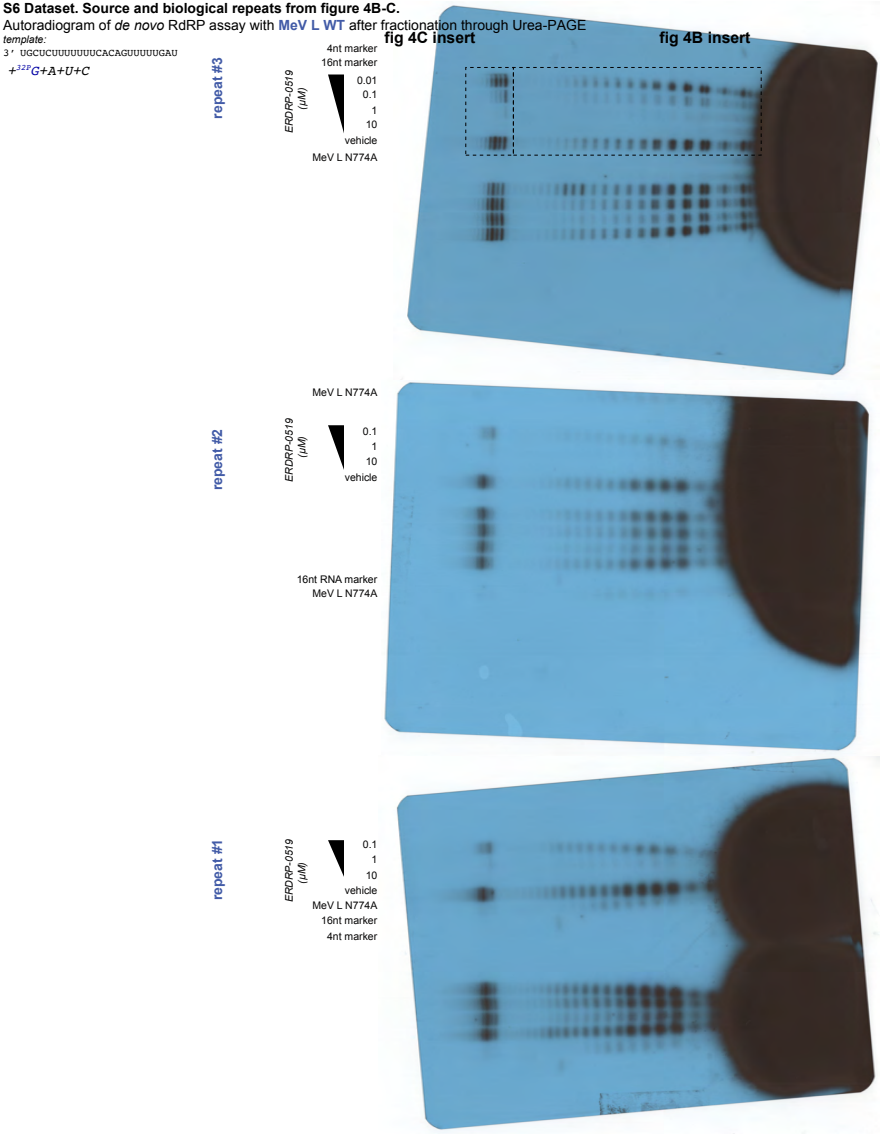
<style>
.page{position:relative;width:882px;height:1134px;background:#fff}
.page>*{position:absolute;margin:0;border:0;box-sizing:border-box;transform-origin:0 0}
.t1{font:700 15.75px "Arial";color:#000}
.t2{font:14px/16.8px "Arial";color:#000}
.t3{font:700 14px "Arial";color:#425ba7}
.t4{font:italic 14px "Courier";color:#000}
.t5{font:10.5px/15px "Arial";color:#070606;text-align:right}
.t6{font:italic 10.5px/12.8px "Arial";letter-spacing:-.005em;color:#070606}
.t7{font:10.5px "Courier";color:#000}
.t8{font:10.5px "Arial";color:#000}
.t9{font:italic 10.5px "Arial";color:#000}
.s1{font-weight:700}
.s2{font-style:italic}
.s3{font-weight:700;color:#425ba7}
.s4{color:#0505a5}
</style>
<div class="page">
<img style="left:396px;top:755px;width:484px;height:378px">
<img style="left:384px;top:379px;width:487px;height:376px">
<img style="left:407px;top:5px;width:473px;height:374px">
<svg style="left:328px;top:75px;width:16px;height:58px"></svg>
<svg style="left:328px;top:840px;width:16px;height:37px"></svg>
<svg style="left:328px;top:425px;width:16px;height:45px"></svg>
<div style="left:513px;top:67px;width:249px;height:89px;border:1px dashed #000"></div>
<div style="left:465px;top:67px;width:49px;height:89px;border:1px dashed #000"></div>
<p class="t2" style="left:3px;top:0;width:585px"><span class="s1">S</span><span class="s1">6</span> <span class="s1">Dataset. Source and biological repeats from</span> <span class="s1">f</span><span class="s1">igure 4</span><span class="s1">B-</span><span class="s1">C.<br></span>Autoradiogram of <span class="s2">de novo</span> RdRP assay with <span class="s3">MeV L WT</span> after fractionation through Urea-PAGE</p>
<p class="t4" style="left:8px;top:59px;width:83px">+<sup>32P</sup><span class="s4">G</span>+A+U+C</p>
<p class="t1" style="left:385px;top:28px;width:93px">fig 4C insert</p>
<p class="t1" style="left:660px;top:28px;width:93px">fig 4B insert</p>
<p class="t9" style="left:3px;top:33px;width:45px">template:</p>
<p class="t5" style="left:327px;top:41px;width:52px">4nt marker</p>
<p class="t7" style="left:3px;top:45px;width:176px">3’ UGCUCUUUUUUUCACAGUUUUUGAU</p>
<p class="t3" style="left:208px;top:119px;width:63px;rotate:-90deg">repeat #3</p>
<p class="t5" style="left:321px;top:55px;width:58px">16nt marker</p>
<p class="t6" style="left:283px;top:110px;width:41px;text-indent:-24px;rotate:-90deg">ERDRP-0519 (µM)</p>
<p class="t5" style="left:357px;top:72px;width:22px">0.01</p>
<p class="t5" style="left:363px;top:87px;width:16px">0.1<br>1<br>10</p>
<p class="t5" style="left:345px;top:133px;width:34px">vehicle</p>
<p class="t5" style="left:312px;top:150px;width:66px">MeV L N774A</p>
<p class="t3" style="left:208px;top:490px;width:63px;rotate:-90deg">repeat #2</p>
<p class="t5" style="left:312px;top:384px;width:66px">MeV L N774A</p>
<p class="t6" style="left:283px;top:458px;width:41px;text-indent:-24px;rotate:-90deg">ERDRP-0519 (µM)</p>
<p class="t5" style="left:363px;top:424px;width:16px">0.1<br>1<br>10</p>
<p class="t5" style="left:345px;top:469px;width:34px">vehicle</p>
<p class="t8" style="left:297px;top:572px;width:82px">16nt RNA marker</p>
<p class="t5" style="left:312px;top:586px;width:66px">MeV L N774A</p>
<p class="t3" style="left:208px;top:900px;width:63px;rotate:-90deg">repeat #1</p>
<p class="t6" style="left:283px;top:902px;width:65px;text-align:center;rotate:-90deg">ERDRP-0519 (µM)</p>
<p class="t5" style="left:363px;top:837px;width:16px">0.1<br>1<br>10</p>
<p class="t5" style="left:345px;top:883px;width:34px">vehicle</p>
<p class="t5" style="left:312px;top:898px;width:66px">MeV L N774A</p>
<p class="t5" style="left:321px;top:913px;width:58px;line-height:15.8px;text-align:center">16nt marker<br>4nt marker</p>
</div>
